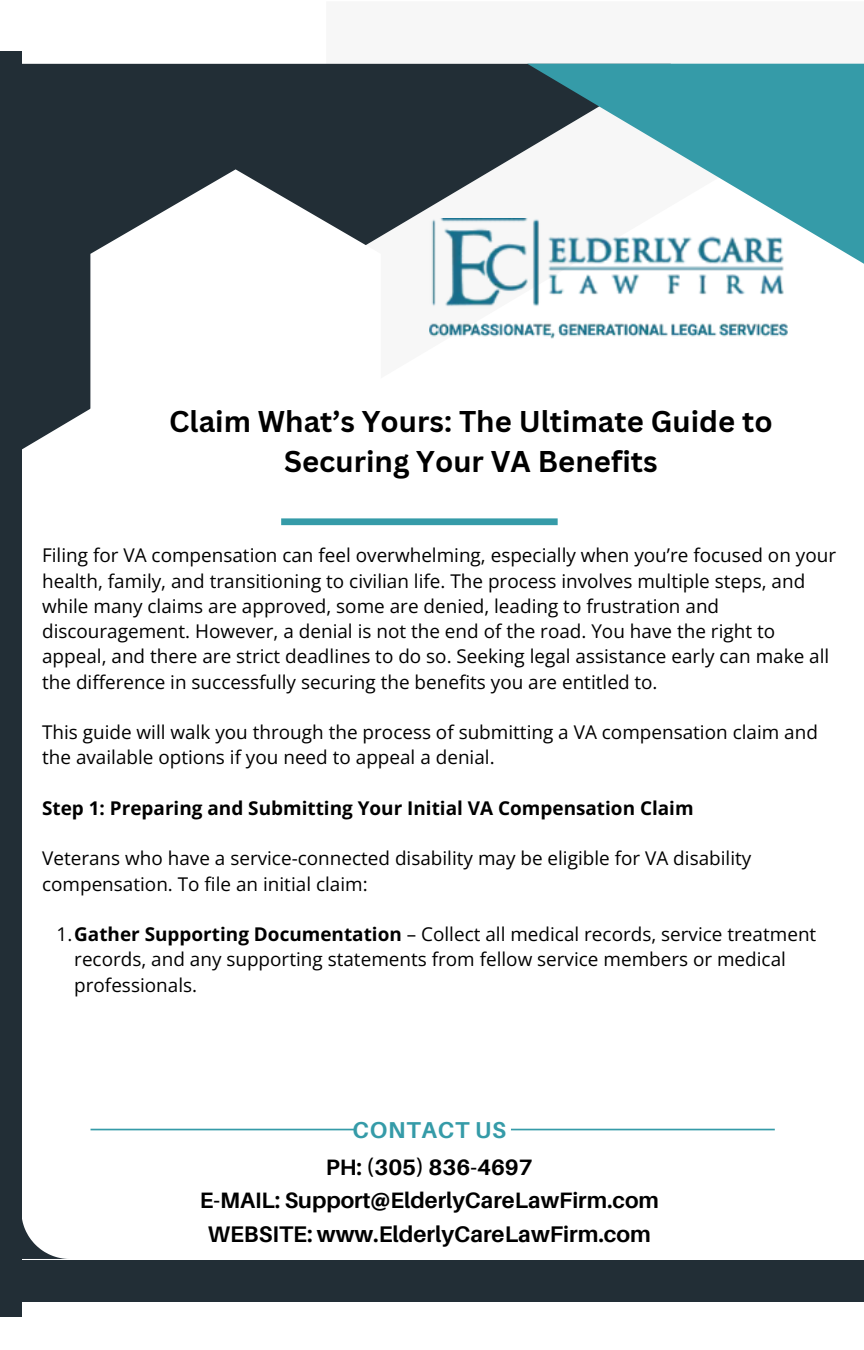
<style>
.page{position:relative;width:864px;height:1350px;background:#fff}
.page>*{position:absolute;margin:0;border:0;box-sizing:border-box;transform-origin:0 0}
.t1{font:700 29.25px/40.5px "Canva Sans";color:#000;text-align:center}
.t2{font:700 22.95px "Aileron";letter-spacing:.035em;color:#359ba8}
.t3{font:700 22.5px "Aileron";color:#000}
.t4{font:700 22.28px "Aileron";color:#000}
.t5{font:18.9px/25.2px "Open Sans";color:#000}
.t6{font:700 18.9px "Open Sans";color:#000}
.s1{font-weight:700}
</style>
<div class="page">
<svg style="left:21px;top:64px;width:533px;height:410px;fill:#222e36"></svg>
<svg style="left:527px;top:64px;width:337px;height:200px;fill:#359ba8"></svg>
<div style="left:0;top:52px;width:21px;height:1265px;background:#222e36"></div>
<svg style="left:90px;top:169px;width:291px;height:305px"></svg>
<hr style="left:91px;top:1129px;width:263px;height:1px;background:#359ba8">
<hr style="left:511px;top:1129px;width:264px;height:1px;background:#359ba8">
<svg style="left:21px;top:1210px;width:46px;height:49px"></svg>
<div style="left:0;top:1260px;width:864px;height:42px;background:#222e36"></div>
<div style="left:281px;top:518px;width:277px;height:7px;background:#359ba8"></div>
<img style="left:429px;top:218px;width:358px;height:120px">
<h1 class="t1" style="left:169px;top:400px;width:605px">Claim What’s Yours: The Ultimate Guide to<br>Securing Your VA Benefits</h1>
<p class="t5" style="left:42px;top:543px;width:795px">Filing for VA compensation can feel overwhelming, especially when you’re focused on your health, family, and transitioning to civilian life. The process involves multiple steps, and while many claims are approved, some are denied, leading to frustration and discouragement. However, a denial is not the end of the road. You have the right to appeal, and there are strict deadlines to do so. Seeking legal assistance early can make all the difference in successfully securing the benefits you are entitled to.</p>
<p class="t5" style="left:42px;top:719px;width:777px">This guide will walk you through the process of submitting a VA compensation claim and the available options if you need to appeal a denial.</p>
<h4 class="t6" style="left:42px;top:795px;width:653px">Step 1: Preparing and Submitting Your Initial VA Compensation Claim</h4>
<p class="t5" style="left:42px;top:845px;width:711px">Veterans who have a service-connected disability may be eligible for VA disability compensation. To file an initial claim:</p>
<p class="t5" style="left:74px;top:921px;width:744px;text-indent:-18px">1.<span class="s1">Gather Supporting Documentation</span> – Collect all medical records, service treatment records, and any supporting statements from fellow service members or medical professionals.</p>
<h2 class="t2" style="left:353px;top:1115px;width:155px">CONTACT US</h2>
<h2 class="t4" style="left:326px;top:1153px;width:209px">PH: (305) 836-4697</h2>
<h3 class="t4" style="left:200px;top:1187px;width:461px">E-MAIL: Support@ElderlyCareLawFirm.com</h3>
<h3 class="t3" style="left:208px;top:1220px;width:445px">WEBSITE: www.ElderlyCareLawFirm.com</h3>
</div>
